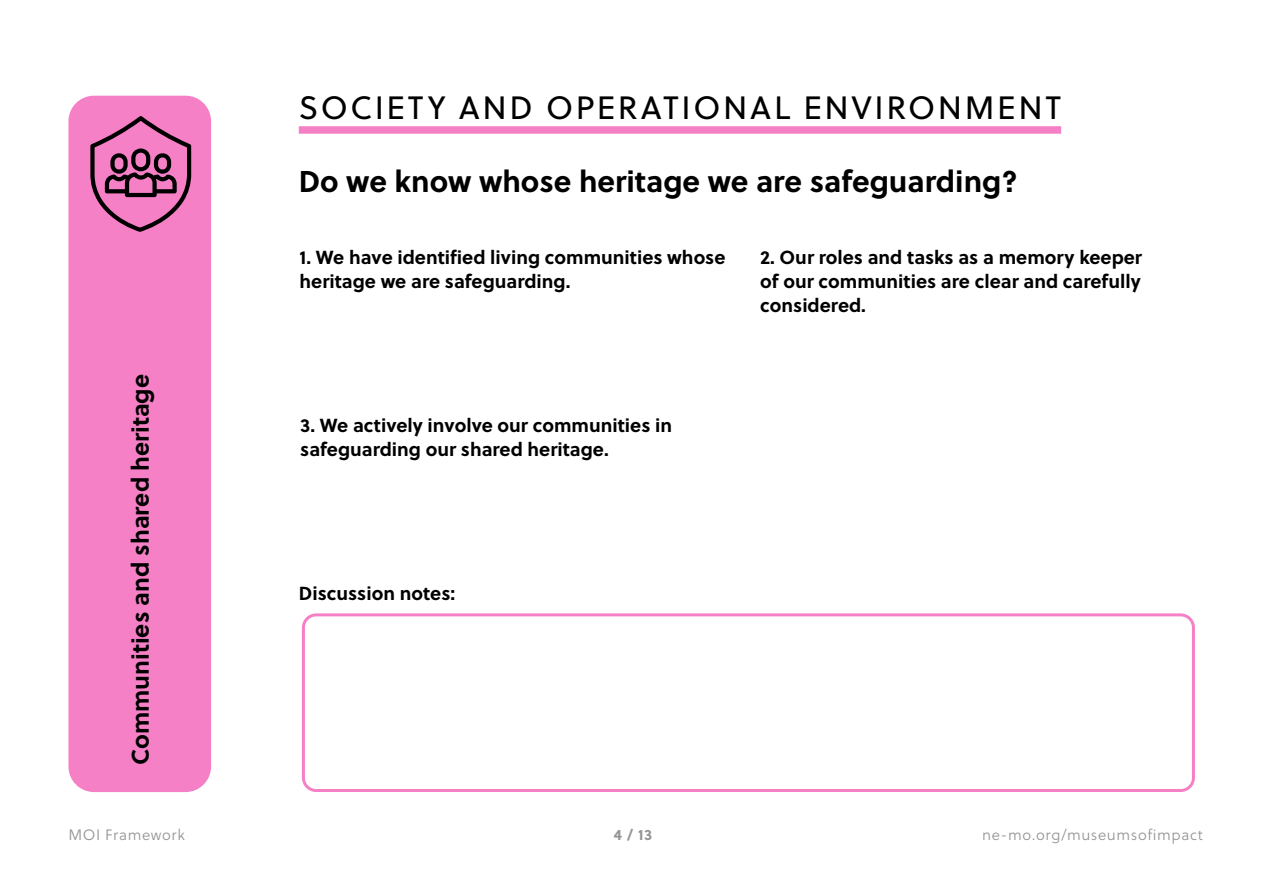
<style>
.page{position:relative;width:1263px;height:893px;background:#fff}
.page>*{position:absolute;margin:0;border:0;box-sizing:border-box;transform-origin:0 0}
.subheader_impact{font:32.25px "Soleil";letter-spacing:.08em;color:#000}
.question_no_underlin{font:700 30px "Soleil";color:#000}
.t1{font:700 24px "Soleil";color:#000}
.statements{font:700 18.9px/24px "Soleil";color:#000}
.t2{font:15px "Soleil Lt";letter-spacing:.04em;color:#949494}
.t3{font:700 15px "Soleil";color:#949494}
</style>
<div class="page">
<div style="left:68px;top:96px;width:143px;height:696px;background:#f680c6;border-radius:26px"></div>
<svg style="left:90px;top:116px;width:101px;height:116px"></svg>
<div style="left:299px;top:126px;width:762px;height:8px;background:#f680c6"></div>
<div style="left:302px;top:613px;width:893px;height:179px;border:3px solid #f680c6;border-radius:13px"></div>
<p class="subheader_impact" style="left:299px;top:85px;width:764px">SOCIETY AND OPERATIONAL ENVIRONMENT</p>
<h3 class="question_no_underlin" style="left:299px;top:158px;width:720px">Do we know whose heritage we are safeguarding?</h3>
<p class="t1" style="left:122px;top:765px;width:392px;rotate:-90deg">Communities and shared heritage</p>
<p class="statements" style="left:300px;top:244px;width:427px">1. We have identified living communities whose heritage we are safeguarding.</p>
<p class="statements" style="left:760px;top:244px;width:383px;text-align:justify">2. Our roles and tasks as a memory keeper of our communities are clear and carefully considered.</p>
<p class="statements" style="left:300px;top:412px;width:373px">3. We actively involve our communities in safeguarding our shared heritage.</p>
<p class="statements" style="left:299px;top:580px;width:158px">Discussion notes:</p>
<p class="t2" style="left:68px;top:824px;width:118px">MOI Framework</p>
<p class="t3" style="left:614px;top:823px;width:40px">4 / 13</p>
<p class="t2" style="left:982px;top:824px;width:222px">ne-mo.org/museumsofimpact</p>
</div>
